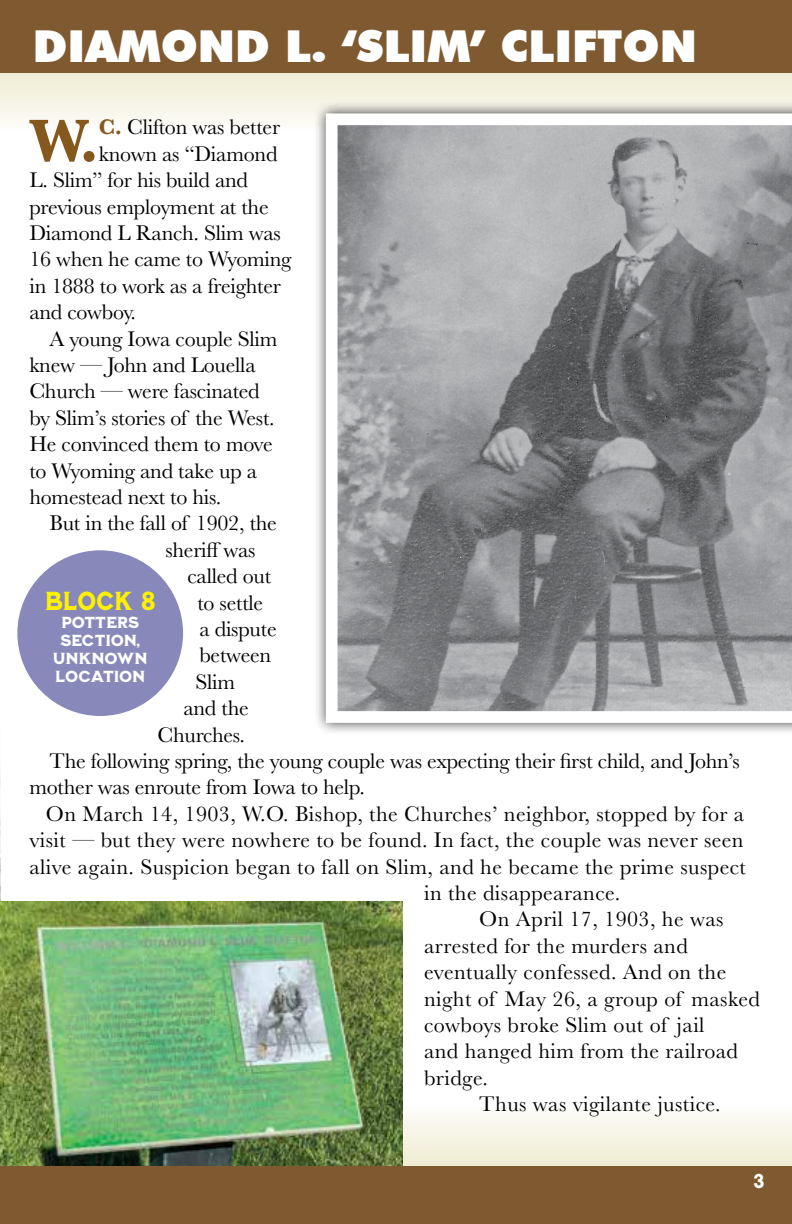
<style>
.page{position:relative;width:792px;height:1224px;background:#fff}
.page>*{position:absolute;margin:0;border:0;box-sizing:border-box;transform-origin:0 0}
.t1{font:700 61.8px "Baskerville";color:#85581d}
.t2{font:900 44px "Futura BT";color:#fff}
.t3{font:26px "Milkstore 03 Clean";letter-spacing:.015em;color:#fff200;scale:.89 1}
.t4{font:22px "Baskerville";letter-spacing:-.01em;color:#000}
.t5{font:22px "Baskerville";letter-spacing:.02em;color:#000}
.t6{font:20px "Milkstore 03 Clean";color:#fff}
.t7{font:16px/18px "Milkstore 03 Clean";color:#fff;text-align:center}
.s1{font-weight:700;color:#85581d}
</style>
<div class="page">
<div style="left:1px;top:1105px;width:791px;height:62px;background:linear-gradient(to bottom,#fdfdfb,#efecd1)"></div>
<img style="left:0;top:777px;width:1px;height:125px">
<div style="left:0;top:69px;width:792px;height:62px;background:linear-gradient(to bottom,#efebd0,#fdfcfa)"></div>
<div style="left:0;top:0;width:792px;height:73px;background:#7f5a30"></div>
<div style="left:17px;top:550px;width:166px;height:166px;background:#8889ba;border-radius:50%"></div>
<div style="left:313px;top:100px;width:479px;height:635px;background:#000;opacity:.75"></div>
<svg style="left:320px;top:108px;width:472px;height:621px;background:#989a9c"></svg>
<div style="left:0;top:1166px;width:792px;height:58px;background:#7f5a30"></div>
<img style="left:0;top:902px;width:402px;height:264px">
<h2 class="t2" style="left:33px;top:20px;width:666px">DIAMOND L. ‘SLIM’ CLIFTON</h2>
<h1 class="t1" style="left:30px;top:98px;width:71px">W.</h1>
<p class="t4" style="left:99px;top:113px;width:183px"><span class="s1">C.</span> Clifton was better</p>
<p class="t4" style="left:99px;top:140px;width:180px">known as “Diamond</p>
<p class="t4" style="left:29px;top:166px;width:220px">L. Slim” for his build and</p>
<p class="t4" style="left:29px;top:193px;width:241px">previous employment at the</p>
<p class="t4" style="left:29px;top:219px;width:253px">Diamond L Ranch. Slim was</p>
<p class="t4" style="left:29px;top:245px;width:264px">16 when he came to Wyoming</p>
<p class="t4" style="left:29px;top:272px;width:253px">in 1888 to work as a freighter</p>
<p class="t4" style="left:29px;top:298px;width:108px">and cowboy.</p>
<p class="t4" style="left:49px;top:325px;width:230px">A young Iowa couple Slim</p>
<p class="t4" style="left:29px;top:351px;width:228px">knew — John and Louella</p>
<p class="t4" style="left:29px;top:377px;width:232px">Church — were fascinated</p>
<p class="t4" style="left:29px;top:404px;width:247px">by Slim’s stories of the West.</p>
<p class="t4" style="left:29px;top:430px;width:245px">He convinced them to move</p>
<p class="t4" style="left:29px;top:457px;width:229px">to Wyoming and take up a</p>
<p class="t4" style="left:29px;top:483px;width:194px">homestead next to his.</p>
<p class="t4" style="left:49px;top:509px;width:229px">But in the fall of 1902, the</p>
<p class="t4" style="left:165px;top:536px;width:92px">sheriff was</p>
<p class="t4" style="left:187px;top:562px;width:85px">called out</p>
<p class="t4" style="left:197px;top:589px;width:67px">to settle</p>
<p class="t4" style="left:199px;top:615px;width:79px">a dispute</p>
<p class="t4" style="left:199px;top:641px;width:73px">between</p>
<p class="t4" style="left:195px;top:668px;width:41px">Slim</p>
<p class="t4" style="left:183px;top:694px;width:67px">and the</p>
<p class="t4" style="left:157px;top:721px;width:89px">Churches.</p>
<p class="t4" style="left:49px;top:747px;width:692px">The following spring, the young couple was expecting their first child, and John’s</p>
<p class="t4" style="left:29px;top:773px;width:337px">mother was enroute from Iowa to help.</p>
<p class="t5" style="left:46px;top:800px;width:700px">On March 14, 1903, W.O. Bishop, the Churches’ neighbor, stopped by for a</p>
<p class="t5" style="left:29px;top:826px;width:716px">visit — but they were nowhere to be found. In fact, the couple was never seen</p>
<p class="t5" style="left:29px;top:853px;width:718px">alive again. Suspicion began to fall on Slim, and he became the prime suspect</p>
<p class="t5" style="left:424px;top:879px;width:198px">in the disappearance.</p>
<p class="t5" style="left:479px;top:905px;width:246px">On April 17, 1903, he was</p>
<p class="t5" style="left:424px;top:932px;width:265px">arrested for the murders and</p>
<p class="t5" style="left:424px;top:958px;width:304px">eventually confessed. And on the</p>
<p class="t5" style="left:424px;top:985px;width:337px">night of May 26, a group of masked</p>
<p class="t5" style="left:424px;top:1011px;width:282px">cowboys broke Slim out of jail</p>
<p class="t5" style="left:424px;top:1037px;width:315px">and hanged him from the railroad</p>
<p class="t4" style="left:424px;top:1064px;width:65px">bridge.</p>
<p class="t5" style="left:479px;top:1090px;width:243px">Thus was vigilante justice.</p>
<p class="t3" style="left:45px;top:585px;width:125px">BLOCK 8</p>
<p class="t7" style="left:53px;top:613px;width:96px">POTTERS<br>SECTION,<br>UNKNOWN<br>LOCATION</p>
<p class="t6" style="left:754px;top:1169px;width:12px">3</p>
</div>
